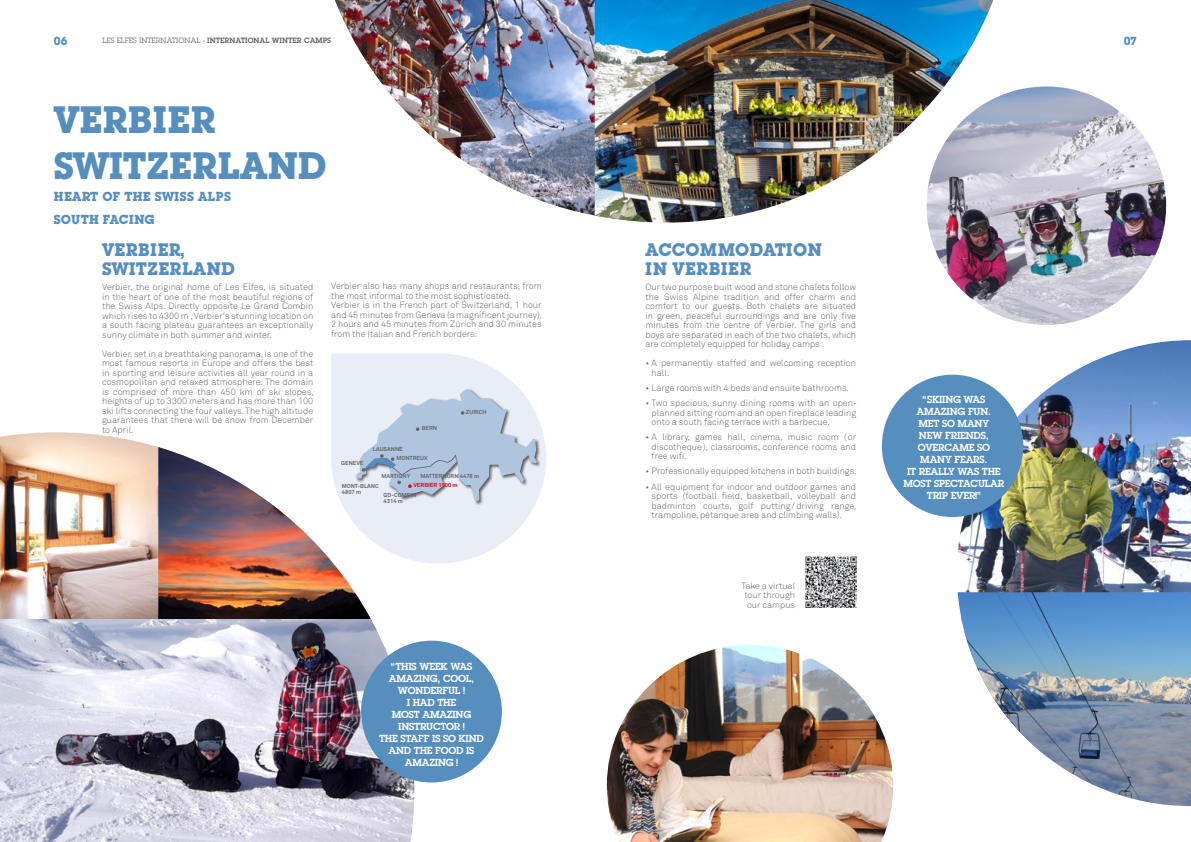
<style>
.page{position:relative;width:1191px;height:842px;background:#fff}
.page>*{position:absolute;margin:0;border:0;box-sizing:border-box;transform-origin:0 0}
.t1{font:700 38px/45.4px "Lubalin BQ";letter-spacing:.02em;color:#568ebe}
.t2{font:700 18px/19px "Lubalin BQ";letter-spacing:.02em;color:#568ebe}
.t3{font:700 18px/19px "Lubalin BQ";letter-spacing:.04em;color:#568ebe}
.t4{font:700 13px/22.5px "Lubalin BQ";letter-spacing:.02em;color:#568ebe}
.t5{font:700 11.6px "Lubalin BQ";color:#568ebe}
.t6{font:600 10px/12px "Lubalin Graph";letter-spacing:-.02em;color:#fff;text-align:center}
.t7{font:300 9px/9.5px "Akkurat";color:#646567;text-align:justify}
.t8{font:600 7.5px "Lubalin Graph";color:#646567}
.t9{font:700 5.7px/5.7px "Akkurat";color:#646567}
.t10{font:700 5.7px "Akkurat";color:#e2001a}
.s1{font-weight:400}
</style>
<div class="page">
<img style="left:928px;top:86px;width:238px;height:239px">
<img style="left:957px;top:340px;width:234px;height:252px">
<img style="left:957px;top:592px;width:234px;height:214px">
<img style="left:0;top:432px;width:158px;height:187px">
<img style="left:158px;top:447px;width:213px;height:172px">
<img style="left:0;top:619px;width:414px;height:223px">
<img style="left:335px;top:0;width:260px;height:216px">
<img style="left:595px;top:0;width:398px;height:223px">
<img style="left:607px;top:645px;width:286px;height:197px">
<img style="left:805px;top:556px;width:51px;height:52px">
<div style="left:361px;top:641px;width:141px;height:141px;background:#568ebe;border-radius:50%"></div>
<div style="left:882px;top:375px;width:141px;height:142px;background:#568ebe;border-radius:50%"></div>
<svg style="left:331px;top:353px;width:215px;height:210px;fill:#e9eef6"></svg>
<div style="left:355px;top:388px;width:186px;height:117px;background:#000;opacity:.6"></div>
<svg style="left:356px;top:389px;width:181px;height:112px;background:#c4d1e3"></svg>
<p class="t5" style="left:54px;top:34px;width:15px">06</p>
<p class="t8" style="left:103px;top:36px;width:230px"><span class="s1">LES ELFES INTERNATIONAL -</span> INTERNATIONAL WINTER CAMPS</p>
<p class="t5" style="left:1123px;top:34px;width:15px">07</p>
<h1 class="t1" style="left:54px;top:98px;width:274px">VERBIER<br>SWITZERLAND</h1>
<h3 class="t4" style="left:54px;top:186px;width:178px">HEART OF THE SWISS ALPS<br>SOUTH FACING</h3>
<h2 class="t3" style="left:102px;top:241px;width:134px">VERBIER,<br>SWITZERLAND</h2>
<p class="t7" style="left:102px;top:282px;width:213px">Verbier, the original home of Les Elfes, is situated in the heart of one of the most beautiful regions of the Swiss Alps. Directly opposite Le Grand Combin which rises to 4300 m , Verbier's stunning location on a south facing plateau guarantees an exceptionally sunny climate in both summer and winter.</p>
<p class="t7" style="left:102px;top:349px;width:213px">Verbier, set in a breathtaking panorama, is one of the most famous resorts in Europe and offers the best in sporting and leisure activities all year round in a cosmopolitan and relaxed atmosphere. The domain is comprised of more than 450 km of ski slopes, heights of up to 3300 meters and has more than 100 ski lifts connecting the four valleys. The high altitude guarantees that there will be snow from December to April.</p>
<p class="t7" style="left:331px;top:281px;width:212px;text-align:left">Verbier also has many shops and restaurants, from the most informal to the most sophisticated.<br>Verbier is in the French part of Switzerland, 1 hour and 45 minutes from Geneva (a magnificent journey), 2 hours and 45 minutes from Zürich and 30 minutes from the Italian and French borders.</p>
<p class="t9" style="left:466px;top:409px;width:22px">ZURICH</p>
<p class="t9" style="left:422px;top:425px;width:17px">BERN</p>
<p class="t9" style="left:396px;top:444px;width:32px;line-height:9.1px;text-indent:-24px">LAUSANNE<br>MONTREUX</p>
<p class="t9" style="left:384px;top:492px;width:34px">GD-COMBIN<br>4314 m</p>
<p class="t9" style="left:341px;top:460px;width:24px">GENEVE</p>
<p class="t9" style="left:420px;top:473px;width:60px">MATTERHORN 4478 m</p>
<p class="t9" style="left:381px;top:473px;width:30px">MARTIGNY</p>
<p class="t10" style="left:413px;top:482px;width:46px">VERBIER 1500 m</p>
<p class="t9" style="left:342px;top:483px;width:38px">MONT-BLANC<br>4807 m</p>
<p class="t6" style="left:379px;top:661px;width:106px">“THIS WEEK WAS<br>AMAZING, COOL,<br>WONDERFUL !<br>I HAD THE<br>MOST AMAZING<br>INSTRUCTOR !<br>THE STAFF IS SO KIND<br>AND THE FOOD IS<br>AMAZING !</p>
<h2 class="t2" style="left:645px;top:241px;width:177px">ACCOMMODATION<br>IN VERBIER</h2>
<p class="t7" style="left:645px;top:282px;width:212px">Our two purpose built wood and stone chalets follow the Swiss Alpine tradition and offer charm and comfort to our guests. Both chalets are situated in green, peaceful surroundings and are only five minutes from the centre of Verbier. The girls and boys are separated in each of the two chalets, which are completely equipped for holiday camps:</p>
<p class="t7" style="left:651px;top:358px;width:206px;text-indent:-6px">• A permanently staffed and welcoming reception hall.</p>
<p class="t7" style="left:645px;top:383px;width:205px">• Large rooms with 4 beds and ensuite bathrooms.</p>
<p class="t7" style="left:651px;top:398px;width:207px;text-indent:-6px">• Two spacious, sunny dining rooms with an open&shy;planned sitting room and an open fireplace leading onto a south facing terrace with a barbecue.</p>
<p class="t7" style="left:651px;top:432px;width:206px;text-indent:-6px">• A library, games hall, cinema, music room (or discotheque), classrooms, conference rooms and free wifi.</p>
<p class="t7" style="left:645px;top:467px;width:212px">• Professionally equipped kitchens in both buildings.</p>
<p class="t7" style="left:651px;top:482px;width:206px;text-indent:-6px">• All equipment for indoor and outdoor games and sports (football field, basketball, volleyball and badminton courts, golf putting/driving range, trampoline, pétanque area and climbing walls).</p>
<p class="t7" style="left:744px;top:581px;width:52px;text-indent:-3px">Take a virtual tour through our campus</p>
<p class="t6" style="left:903px;top:393px;width:102px">“SKIING WAS<br>AMAZING FUN.<br>MET SO MANY<br>NEW FRIENDS,<br>OVERCAME SO<br>MANY FEARS.<br>IT REALLY WAS THE<br>MOST SPECTACULAR<br>TRIP EVER!”</p>
</div>
